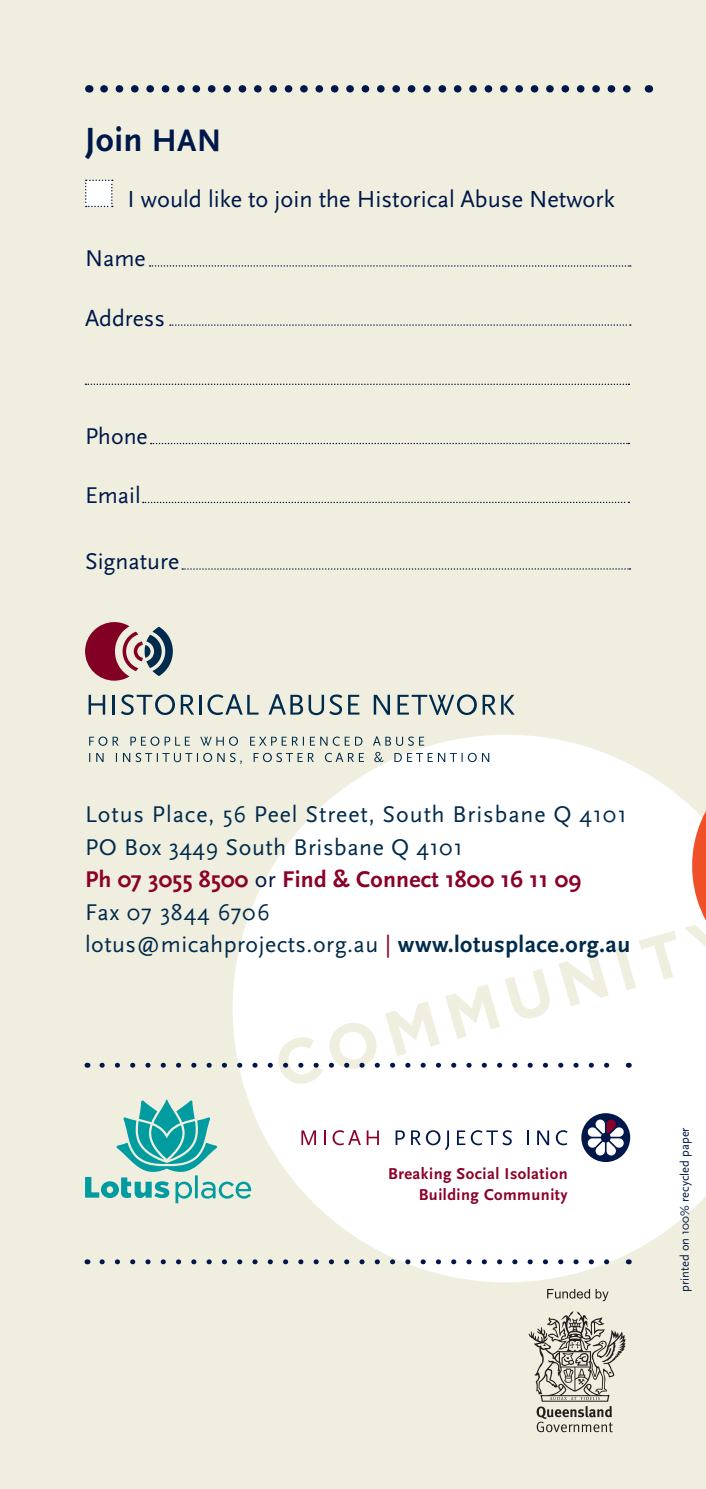
<style>
.page{position:relative;width:706px;height:1489px;background:#fff}
.page>*{position:absolute;margin:0;border:0;box-sizing:border-box;transform-origin:0 0}
.body{font:700 35px "Scala Sans OT";color:#00174a}
.body-2{font:24.25px "Scala Sans OT";color:#00174a}
.t1{font:23.75px "Scala Sans OT";letter-spacing:.025em;color:#002b4c}
.t2{font:700 23.75px "Scala Sans OT";letter-spacing:.01em;color:#8b0128}
.body-3{font:23.75px "Scala Sans OT";color:#00174a}
.t3{font:700 16.5px "Scala Sans";letter-spacing:.03em;color:#8b0128}
.body-4{font:12.5px "Scala Sans OT";color:#00174a}
.s1{font-size:32.5px}
.s2{font-weight:400;color:#00174a}
.s3{color:#8b0128}
.s4{font-weight:700}
</style>
<div class="page">
<div style="left:0;top:0;width:706px;height:1488px;background:#f0efdf"></div>
<svg style="left:207px;top:703px;width:499px;height:599px;fill:#fff"></svg>
<svg style="left:85px;top:180px;width:28px;height:27px"></svg>
<svg style="left:102px;top:1259px;width:519px;height:5px"></svg>
<svg style="left:529px;top:1311px;width:96px;height:120px"></svg>
<svg style="left:547px;top:1288px;width:61px;height:13px"></svg>
<svg style="left:89px;top:694px;width:16px;height:20px"></svg>
<hr style="left:113px;top:694px;width:2px;height:20px;background:#002b4c">
<svg style="left:121px;top:694px;width:54px;height:21px"></svg>
<svg style="left:181px;top:694px;width:13px;height:20px"></svg>
<hr style="left:199px;top:694px;width:3px;height:20px;background:#002b4c">
<svg style="left:207px;top:694px;width:51px;height:21px"></svg>
<svg style="left:268px;top:694px;width:35px;height:20px"></svg>
<svg style="left:309px;top:694px;width:33px;height:21px"></svg>
<svg style="left:348px;top:694px;width:11px;height:20px"></svg>
<svg style="left:374px;top:694px;width:16px;height:20px"></svg>
<svg style="left:397px;top:694px;width:118px;height:21px"></svg>
<svg style="left:85px;top:622px;width:88px;height:58px"></svg>
<svg style="left:89px;top:736px;width:400px;height:28px"></svg>
<svg style="left:150px;top:265px;width:481px;height:2px"></svg>
<svg style="left:170px;top:324px;width:461px;height:2px"></svg>
<svg style="left:85px;top:383px;width:544px;height:2px"></svg>
<svg style="left:151px;top:443px;width:478px;height:1px"></svg>
<svg style="left:143px;top:501px;width:486px;height:2px"></svg>
<svg style="left:182px;top:568px;width:448px;height:1px"></svg>
<svg style="left:678px;top:736px;width:28px;height:259px"></svg>
<svg style="left:104px;top:85px;width:527px;height:8px"></svg>
<svg style="left:85px;top:1099px;width:166px;height:104px"></svg>
<svg style="left:301px;top:1130px;width:15px;height:14px"></svg>
<svg style="left:324px;top:1130px;width:2px;height:14px"></svg>
<svg style="left:332px;top:1129px;width:29px;height:16px"></svg>
<svg style="left:367px;top:1130px;width:12px;height:14px"></svg>
<svg style="left:395px;top:1130px;width:10px;height:14px"></svg>
<svg style="left:411px;top:1130px;width:38px;height:20px"></svg>
<svg style="left:457px;top:1130px;width:8px;height:14px"></svg>
<svg style="left:471px;top:1130px;width:41px;height:15px"></svg>
<svg style="left:527px;top:1130px;width:2px;height:14px"></svg>
<svg style="left:537px;top:1130px;width:12px;height:15px"></svg>
<svg style="left:556px;top:1130px;width:11px;height:15px"></svg>
<div style="left:581px;top:1113px;width:49px;height:48px;background:#00174a;border-radius:50%"></div>
<svg style="left:587px;top:1119px;width:37px;height:36px"></svg>
<svg style="left:102px;top:1030px;width:519px;height:37px"></svg>
<p class="body" style="left:85px;top:120px;width:138px">Join <span class="s1">HAN</span></p>
<p class="body-2" style="left:128px;top:186px;width:489px">I would like to join the Historical Abuse Network</p>
<p class="body-3" style="left:85px;top:246px;width:62px">Name</p>
<p class="body-3" style="left:85px;top:305px;width:82px">Address</p>
<p class="body-3" style="left:85px;top:423px;width:64px">Phone</p>
<p class="body-3" style="left:85px;top:482px;width:57px">Email</p>
<p class="body-3" style="left:85px;top:549px;width:96px">Signature</p>
<p class="t1" style="left:85px;top:801px;width:543px">Lotus Place, 56 Peel Street, South Brisbane Q 4101</p>
<p class="t1" style="left:85px;top:834px;width:379px">PO Box 3449 South Brisbane Q 4101</p>
<p class="t2" style="left:85px;top:866px;width:498px">Ph 07 3055 8500 <span class="s2">or</span> Find &amp; Connect 1800 16 11 09</p>
<p class="t1" style="left:85px;top:899px;width:186px">Fax 07 3844 6706</p>
<p class="t1" style="left:85px;top:931px;width:547px">lotus@micahprojects.org.au <span class="s3">|</span> <span class="s4">www.lotusplace.org.au</span></p>
<p class="t3" style="left:388px;top:1165px;width:181px">Breaking Social Isolation</p>
<p class="t3" style="left:419px;top:1185px;width:150px">Building Community</p>
<p class="body-4" style="left:678px;top:1291px;width:166px;rotate:-90deg">printed on 100% recycled paper</p>
</div>
